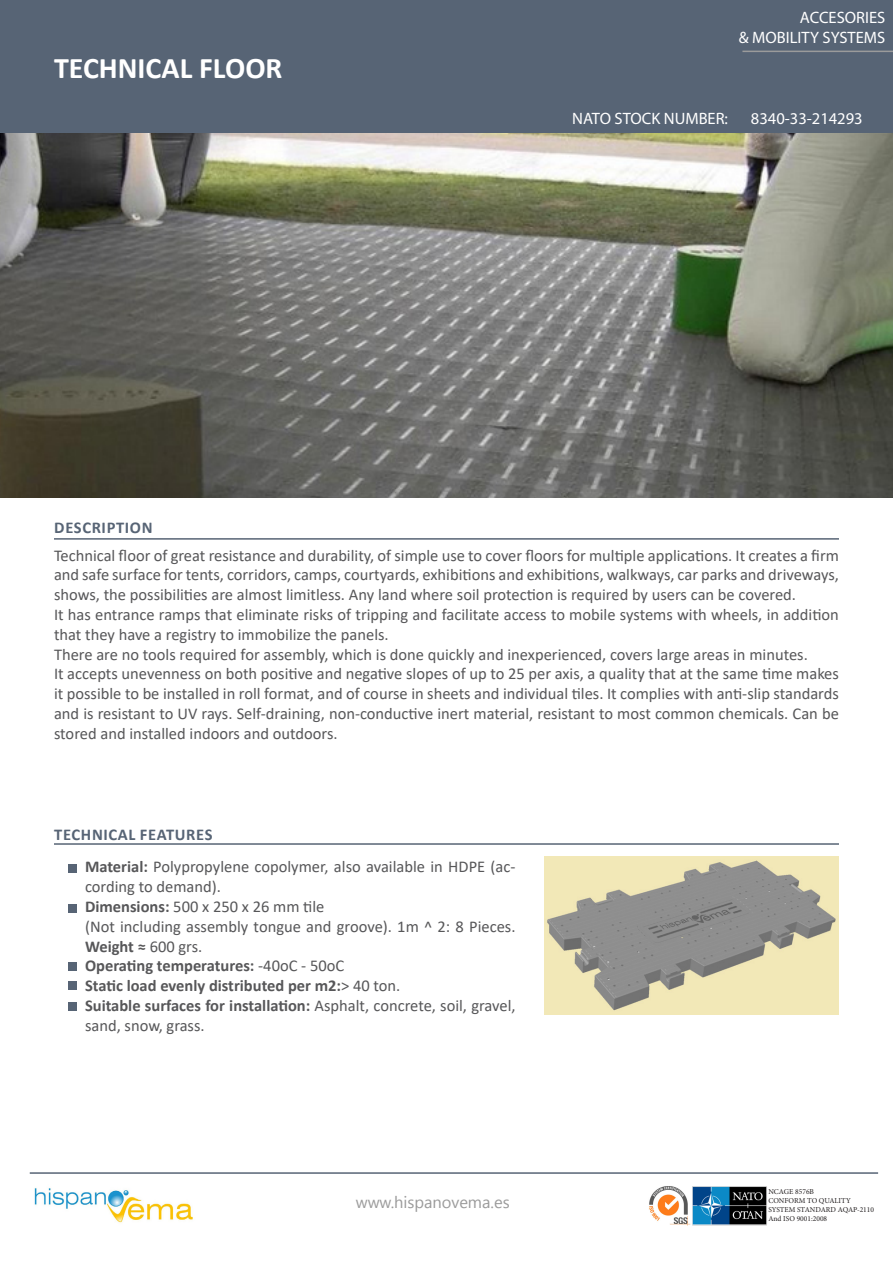
<style>
.page{position:relative;width:893px;height:1263px;background:#fff}
.page>*{position:absolute;margin:0;border:0;box-sizing:border-box;transform-origin:0 0}
.t1{font:700 30px "Calibri";color:#fff}
.t2{font:16.5px/19.8px "Calibri";color:#575759}
.t3{font:700 16.5px "Calibri";color:#575759}
.t4{font:16.5px "Myriad Pro";color:#fff}
.t5{font:700 16.5px "Calibri";letter-spacing:.04em;color:#576475}
.t6{font:16.5px "Nirmala UI";color:#9b9b9b}
.t7{font:7.5px "Minion Pro";color:#231f20}
.s1{font-weight:700}
.s2{font-weight:400}
</style>
<div class="page">
<hr style="left:30px;top:1172px;width:848px;height:2px;background:#576475">
<div style="left:0;top:0;width:893px;height:135px;background:#576475"></div>
<img style="left:34px;top:1188px;width:159px;height:35px">
<img style="left:649px;top:1186px;width:118px;height:39px">
<hr style="left:54px;top:538px;width:785px;height:2px;background:#576475">
<img style="left:545px;top:857px;width:294px;height:158px">
<hr style="left:54px;top:843px;width:785px;height:2px;background:#576475">
<div style="left:68px;top:864px;width:9px;height:8px;background:#576475"></div>
<div style="left:68px;top:1002px;width:9px;height:8px;background:#576475"></div>
<div style="left:68px;top:904px;width:9px;height:8px;background:#576475"></div>
<div style="left:68px;top:962px;width:9px;height:8px;background:#576475"></div>
<div style="left:68px;top:982px;width:9px;height:8px;background:#576475"></div>
<img style="left:0;top:134px;width:893px;height:363px">
<hr style="left:742px;top:51px;width:151px;height:1px;background:#9b9b9b">
<p class="t1" style="left:54px;top:47px;width:230px">TECHNICAL FLOOR</p>
<p class="t5" style="left:54px;top:516px;width:100px">DESCRIPTION</p>
<p class="t4" style="left:800px;top:7px;width:87px">ACCESORIES</p>
<p class="t4" style="left:739px;top:27px;width:148px">&amp; MOBILITY SYSTEMS</p>
<p class="t4" style="left:572px;top:109px;width:157px">NATO STOCK NUMBER:</p>
<p class="t4" style="left:751px;top:109px;width:113px">8340-33-214293</p>
<p class="t2" style="left:54px;top:545px;width:786px;text-align:justify">Technical floor of great resistance and durability, of simple use to cover floors for multiple applications. It creates a firm and safe surface for tents, corridors, camps, courtyards, exhibitions and exhibitions, walkways, car parks and driveways, shows, the possibilities are almost limitless. Any land where soil protection is required by users can be covered.</p>
<p class="t2" style="left:54px;top:604px;width:786px">It has entrance ramps that eliminate risks of tripping and facilitate access to mobile systems with wheels, in addition that they have a registry to immobilize the panels.</p>
<p class="t2" style="left:54px;top:644px;width:755px">There are no tools required for assembly, which is done quickly and inexperienced, covers large areas in minutes.</p>
<p class="t2" style="left:54px;top:664px;width:786px;text-align:justify">It accepts unevenness on both positive and negative slopes of up to 25 per axis, a quality that at the same time makes it possible to be installed in roll format, and of course in sheets and individual tiles. It complies with anti-slip standards and is resistant to UV rays. Self-draining, non-conductive inert material, resistant to most common chemicals. Can be stored and installed indoors and outdoors.</p>
<p class="t5" style="left:54px;top:822px;width:160px">TECHNICAL FEATURES</p>
<p class="t2" style="left:85px;top:856px;width:432px"><span class="s1">Material:</span> Polypropylene copolymer, also available in HDPE (ac&shy;cording to demand).</p>
<p class="t2" style="left:85px;top:896px;width:241px"><span class="s1">Dimensions:</span> 500 x 250 x 26 mm tile</p>
<p class="t2" style="left:85px;top:916px;width:432px">(Not including assembly tongue and groove). 1m ^ 2: 8 Pieces.<br><span class="s1">Weight ≈</span> 600 grs.</p>
<p class="t3" style="left:85px;top:954px;width:261px">Operating temperatures: <span class="s2">-40oC - 50oC</span></p>
<p class="t3" style="left:85px;top:974px;width:317px">Static load evenly distributed per m2:<span class="s2">&gt; 40 ton.</span></p>
<p class="t2" style="left:85px;top:995px;width:432px"><span class="s1">Suitable surfaces for installation:</span> Asphalt, concrete, soil, gravel, sand, snow, grass.</p>
<p class="t6" style="left:356px;top:1189px;width:155px">www.hispanovema.es</p>
<p class="t7" style="left:768px;top:1187px;width:47px">NCAGE 8576B</p>
<p class="t7" style="left:768px;top:1196px;width:84px">CONFORM TO QUALITY</p>
<p class="t7" style="left:768px;top:1205px;width:107px">SYSTEM STANDARD AQAP-2110</p>
<p class="t7" style="left:768px;top:1214px;width:60px">And ISO 9001:2008</p>
</div>
